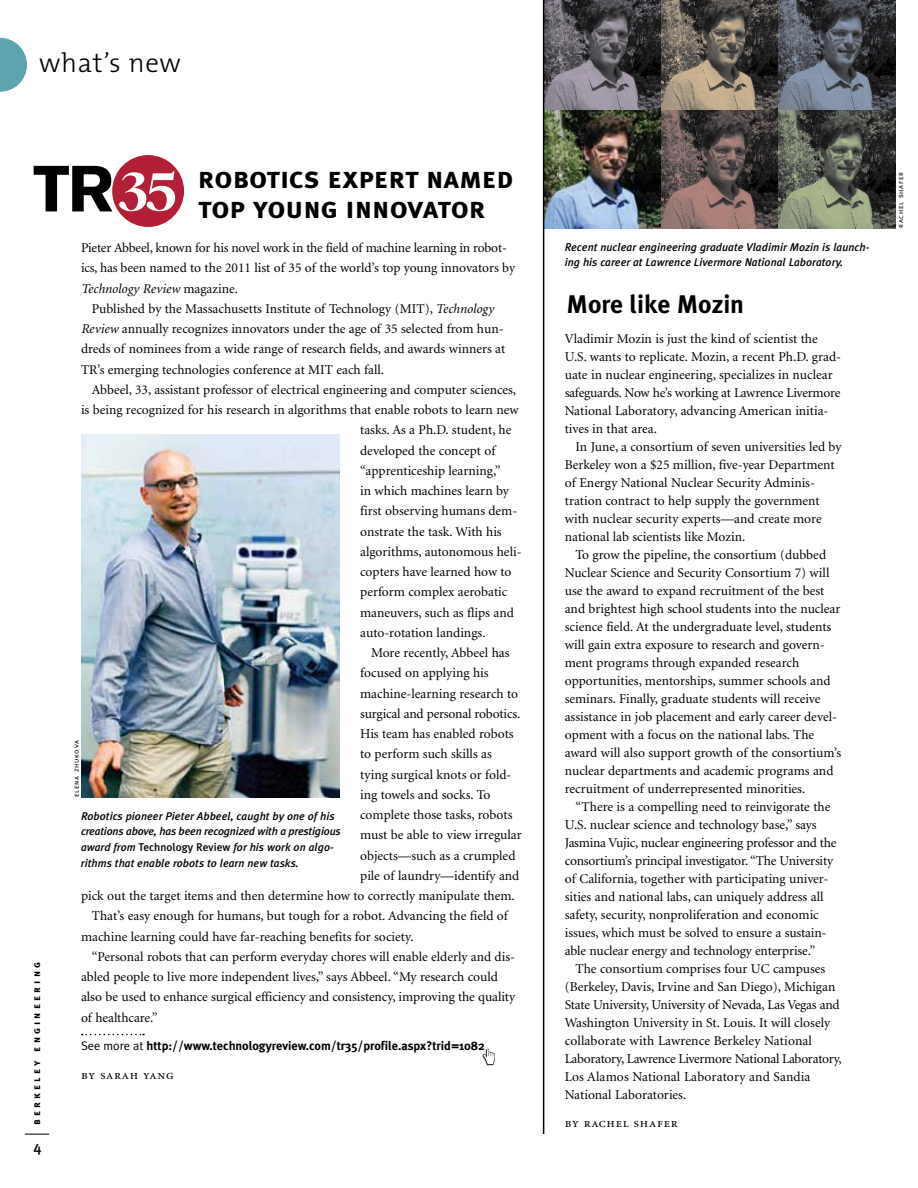
<style>
.page{position:relative;width:918px;height:1188px;background:#fff}
.page>*{position:absolute;margin:0;border:0;box-sizing:border-box;transform-origin:0 0}
.t1{font:30px/30px "Meta Plus Bold Caps";color:#000}
.t2{font:300 27px "The Mix";letter-spacing:.025em;color:#000}
.t3{font:700 25.5px "Meta Plus";color:#000}
.t4{font:500 15px "Meta Plus";color:#000}
.t5{font:13.5px/18px "Minion";color:#000}
.t6{font:13.5px "Minion Exp";letter-spacing:.05em;color:#000}
.t7{font:italic 13.5px "Minion";color:#000}
.t8{font:700 12.3px "Meta Plus";color:#000}
.t9{font:italic 500 11.25px/15.8px "Meta Plus";letter-spacing:.005em;color:#000}
.t10{font:10.5px "Meta Plus Bold Caps";letter-spacing:.3em;color:#000}
.t11{font:7.5px "Meta Plus Normal Caps";letter-spacing:.1em;color:#000}
.s1{font-style:normal}
.s2{font-style:italic}
.s3{font-family:"Meta Plus Normal";font-weight:400}
</style>
<div class="page">
<svg style="left:25px;top:1134px;width:24px;height:1px"></svg>
<svg style="left:0;top:38px;width:27px;height:54px"></svg>
<svg style="left:82px;top:1034px;width:62px;height:1px"></svg>
<svg style="left:482px;top:1049px;width:13px;height:16px"></svg>
<svg style="left:34px;top:166px;width:78px;height:45px"></svg>
<div style="left:112px;top:155px;width:72px;height:72px;background:#b21f36;border-radius:50%"></div>
<svg style="left:119px;top:171px;width:56px;height:40px"></svg>
<img style="left:81px;top:434px;width:259px;height:363px">
<img style="left:544px;top:0;width:117px;height:228px">
<svg style="left:661px;top:0;width:117px;height:111px;background:#696156"></svg>
<svg style="left:778px;top:0;width:118px;height:111px;background:#4f555e"></svg>
<svg style="left:661px;top:111px;width:117px;height:117px;background:#5e4e4c"></svg>
<svg style="left:778px;top:111px;width:118px;height:117px;background:#5a5f52"></svg>
<hr style="left:543px;top:0;width:1px;height:1134px;background:#000">
<h2 class="t2" style="left:39px;top:40px;width:143px">what’s new</h2>
<p class="t10" style="left:30px;top:1125px;width:165px;rotate:-90deg">berkeley engineering</p>
<p class="t4" style="left:33px;top:1138px;width:10px">4</p>
<h1 class="t1" style="left:198px;top:163px;width:317px">robotics expert named top young innovator</h1>
<p class="t5" style="left:81px;top:239px;width:427px">Pieter Abbeel, known for his novel work in the field of machine learning in robot-</p>
<p class="t5" style="left:81px;top:260px;width:436px">ics, has been named to the 2011 list of 35 of the world’s top young innovators by</p>
<p class="t7" style="left:81px;top:282px;width:158px">Technology Review <span class="s1">magazine.</span></p>
<p class="t5" style="left:92px;top:300px;width:404px">Published by the Massachusetts Institute of Technology (MIT), <span class="s2">Technology</span></p>
<p class="t5" style="left:81px;top:320px;width:424px"><span class="s2">Review</span> annually recognizes innovators under the age of 35 selected from hun-</p>
<p class="t5" style="left:81px;top:341px;width:426px">dreds of nominees from a wide range of research fields, and awards winners at</p>
<p class="t5" style="left:81px;top:361px;width:305px">TR’s emerging technologies conference at MIT each fall.</p>
<p class="t5" style="left:92px;top:381px;width:426px">Abbeel, 33, assistant professor of electrical engineering and computer sciences,</p>
<p class="t5" style="left:81px;top:401px;width:439px">is being recognized for his research in algorithms that enable robots to learn new</p>
<p class="t5" style="left:360px;top:422px;width:153px">tasks. As a Ph.D. student, he</p>
<p class="t5" style="left:360px;top:442px;width:137px">developed the concept of</p>
<p class="t5" style="left:360px;top:462px;width:142px">“apprenticeship learning,”</p>
<p class="t5" style="left:360px;top:482px;width:150px">in which machines learn by</p>
<p class="t5" style="left:360px;top:503px;width:159px">first observing humans dem-</p>
<p class="t5" style="left:360px;top:523px;width:143px">onstrate the task. With his</p>
<p class="t5" style="left:360px;top:543px;width:163px">algorithms, autonomous heli-</p>
<p class="t5" style="left:360px;top:563px;width:153px">copters have learned how to</p>
<p class="t5" style="left:360px;top:584px;width:149px">perform complex aerobatic</p>
<p class="t5" style="left:360px;top:604px;width:155px">maneuvers, such as flips and</p>
<p class="t5" style="left:360px;top:624px;width:127px">auto-rotation landings.</p>
<p class="t5" style="left:371px;top:644px;width:140px">More recently, Abbeel has</p>
<p class="t5" style="left:360px;top:665px;width:130px">focused on applying his</p>
<p class="t5" style="left:360px;top:685px;width:160px">machine-learning research to</p>
<p class="t5" style="left:360px;top:705px;width:162px">surgical and personal robotics.</p>
<p class="t5" style="left:360px;top:725px;width:155px">His team has enabled robots</p>
<p class="t5" style="left:360px;top:746px;width:133px">to perform such skills as</p>
<p class="t5" style="left:360px;top:766px;width:153px">tying surgical knots or fold-</p>
<p class="t5" style="left:360px;top:786px;width:132px">ing towels and socks. To</p>
<p class="t5" style="left:360px;top:806px;width:154px">complete those tasks, robots</p>
<p class="t5" style="left:360px;top:827px;width:163px">must be able to view irregular</p>
<p class="t5" style="left:360px;top:847px;width:157px">objects—such as a crumpled</p>
<p class="t5" style="left:360px;top:867px;width:161px">pile of laundry—identify and</p>
<p class="t5" style="left:81px;top:887px;width:435px">pick out the target items and then determine how to correctly manipulate them.</p>
<p class="t5" style="left:92px;top:908px;width:418px">That’s easy enough for humans, but tough for a robot. Advancing the field of</p>
<p class="t5" style="left:81px;top:928px;width:334px">machine learning could have far-reaching benefits for society.</p>
<p class="t5" style="left:92px;top:948px;width:425px">“Personal robots that can perform everyday chores will enable elderly and dis-</p>
<p class="t5" style="left:81px;top:968px;width:419px">abled people to live more independent lives,” says Abbeel. “My research could</p>
<p class="t5" style="left:81px;top:989px;width:436px">also be used to enhance surgical efficiency and consistency, improving the quality</p>
<p class="t5" style="left:81px;top:1009px;width:78px">of healthcare.”</p>
<p class="t8" style="left:81px;top:1039px;width:405px"><span class="s3">See more at</span> http://www.technologyreview.com/tr35/profile.aspx?trid=1082</p>
<p class="t6" style="left:81px;top:1069px;width:94px">by sarah yang</p>
<p class="t11" style="left:72px;top:797px;width:59px;rotate:-90deg">elena zhukova</p>
<p class="t9" style="left:81px;top:808px;width:261px">Robotics pioneer Pieter Abbeel, caught by one of his creations above, has been recognized with a prestigious award from <span class="s1">Technology Review</span> for his work on algo&shy;rithms that enable robots to learn new tasks.</p>
<p class="t9" style="left:565px;top:239px;width:306px">Recent nuclear engineering graduate Vladimir Mozin is launch&shy;ing his career at Lawrence Livermore National Laboratory.</p>
<h3 class="t3" style="left:567px;top:289px;width:179px">More like Mozin</h3>
<p class="t5" style="left:565px;top:330px;width:278px">Vladimir Mozin is just the kind of scientist the U.S. wants to replicate. Mozin, a recent Ph.D. grad&shy;uate in nuclear engineering, specializes in nuclear safeguards. Now he’s working at Lawrence Livermore National Laboratory, advancing American initia&shy;tives in that area.</p>
<p class="t5" style="left:565px;top:438px;width:278px;text-indent:11px">In June, a consortium of seven universities led by Berkeley won a $25 million, five-year Department of Energy National Nuclear Security Adminis&shy;tration contract to help supply the government with nuclear security experts—and create more national lab scientists like Mozin.</p>
<p class="t5" style="left:565px;top:546px;width:278px;text-indent:11px">To grow the pipeline, the consortium (dubbed Nuclear Science and Security Consortium 7) will use the award to expand recruitment of the best and brightest high school students into the nuclear science field. At the undergraduate level, students will gain extra exposure to research and govern&shy;ment programs through expanded research opportunities, mentorships, summer schools and seminars. Finally, graduate students will receive assistance in job placement and early career devel&shy;opment with a focus on the national labs. The award will also support growth of the consortium’s nuclear departments and academic programs and recruitment of underrepresented minorities.</p>
<p class="t5" style="left:565px;top:798px;width:273px;text-indent:11px">“There is a compelling need to reinvigorate the U.S. nuclear science and technology base,” says Jasmina Vujic, nuclear engineering professor and the consortium’s principal investigator. “The University of California, together with participating univer&shy;sities and national labs, can uniquely address all safety, security, nonproliferation and economic issues, which must be solved to ensure a sustain&shy;able nuclear energy and technology enterprise.”</p>
<p class="t5" style="left:565px;top:960px;width:279px;text-indent:11px">The consortium comprises four UC campuses (Berkeley, Davis, Irvine and San Diego), Michigan State University, University of Nevada, Las Vegas and Washington University in St. Louis. It will closely collaborate with Lawrence Berkeley National Laboratory, Lawrence Livermore National Laboratory, Los Alamos National Laboratory and Sandia National Laboratories.</p>
<p class="t6" style="left:565px;top:1118px;width:115px">by rachel shafer</p>
<p class="t11" style="left:896px;top:228px;width:57px;rotate:-90deg">rachel shafer</p>
</div>
